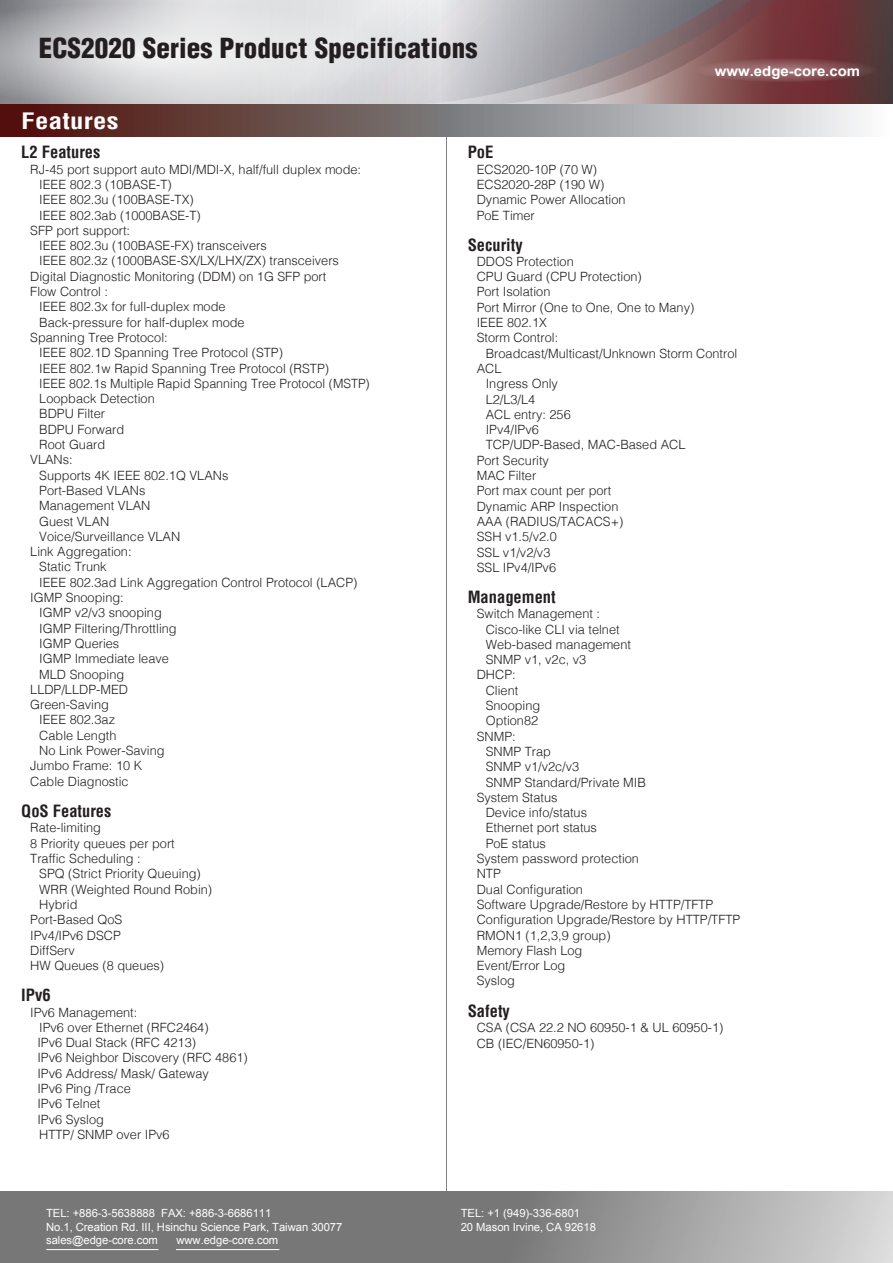
<style>
.page{position:relative;width:893px;height:1263px;background:#fff}
.page>*{position:absolute;margin:0;border:0;box-sizing:border-box;transform-origin:0 0}
.t1{font:900 condensed 27px "Helvetica";letter-spacing:.005em;color:#231f20}
.t2{font:700 condensed 22.05px "Helvetica";letter-spacing:.01em;color:#fff;scale:1.22 1}
.t3{font:700 condensed 16.5px "Helvetica";color:#231f20}
.t4{font:700 14.1px "Arial";color:#fff;scale:1.06 1}
.t5{font:300 12.75px/15.3px "Helvetica";color:#231f20}
.t6{font:11.25px/13.5px "Arial";letter-spacing:-.005em;color:#fff}
</style>
<div class="page">
<hr style="left:446px;top:123px;width:1px;height:1068px;background:#808180">
<div style="left:0;top:1191px;width:893px;height:72px;background:#787777"></div>
<svg style="left:541px;top:1191px;width:352px;height:72px;background:#adacac"></svg>
<hr style="left:176px;top:1249px;width:103px;height:1px;background:#fff">
<svg style="left:0;top:0;width:403px;height:105px;background:#d3d3d5"></svg>
<svg style="left:409px;top:0;width:81px;height:105px;background:#d6d6d9"></svg>
<svg style="left:490px;top:0;width:403px;height:105px;background:#8b7276"></svg>
<svg style="left:695px;top:58px;width:182px;height:24px;background:#8a595b"></svg>
<svg style="left:0;top:105px;width:862px;height:31px;background:#8a7978"></svg>
<svg style="left:46px;top:1249px;width:148px;height:2px"></svg>
<h1 class="t1" style="left:39px;top:31px;width:440px">ECS2020 Series Product Specifications</h1>
<p class="t4" style="left:715px;top:61px;width:139px">www.edge-core.com</p>
<h2 class="t2" style="left:21px;top:107px;width:82px">Features</h2>
<p class="t3" style="left:21px;top:141px;width:81px">L2 Features</p>
<p class="t5" style="left:30px;top:161px;width:332px">RJ-45 port support auto MDI/MDI-X, half/full duplex mode:</p>
<p class="t5" style="left:39px;top:176px;width:134px">IEEE 802.3 (10BASE-T)</p>
<p class="t5" style="left:39px;top:191px;width:156px">IEEE 802.3u (100BASE-TX)</p>
<p class="t5" style="left:39px;top:207px;width:163px">IEEE 802.3ab (1000BASE-T)</p>
<p class="t5" style="left:30px;top:222px;width:101px">SFP port support:</p>
<p class="t5" style="left:39px;top:237px;width:229px">IEEE 802.3u (100BASE-FX) transceivers</p>
<p class="t5" style="left:39px;top:253px;width:301px">IEEE 802.3z (1000BASE-SX/LX/LHX/ZX) transceivers</p>
<p class="t5" style="left:30px;top:268px;width:298px">Digital Diagnostic Monitoring (DDM) on 1G SFP port</p>
<p class="t5" style="left:30px;top:283px;width:79px">Flow Control :</p>
<p class="t5" style="left:39px;top:299px;width:188px">IEEE 802.3x for full-duplex mode</p>
<p class="t5" style="left:39px;top:314px;width:207px">Back-pressure for half-duplex mode</p>
<p class="t5" style="left:30px;top:329px;width:139px">Spanning Tree Protocol:</p>
<p class="t5" style="left:39px;top:344px;width:245px">IEEE 802.1D Spanning Tree Protocol (STP)</p>
<p class="t5" style="left:39px;top:360px;width:291px">IEEE 802.1w Rapid Spanning Tree Protocol (RSTP)</p>
<p class="t5" style="left:39px;top:375px;width:332px">IEEE 802.1s Multiple Rapid Spanning Tree Protocol (MSTP)</p>
<p class="t5" style="left:39px;top:390px;width:117px">Loopback Detection</p>
<p class="t5" style="left:39px;top:406px;width:67px">BDPU Filter</p>
<p class="t5" style="left:39px;top:421px;width:87px">BDPU Forward</p>
<p class="t5" style="left:39px;top:436px;width:67px">Root Guard</p>
<p class="t5" style="left:30px;top:452px;width:44px">VLANs:</p>
<p class="t5" style="left:39px;top:467px;width:191px">Supports 4K IEEE 802.1Q VLANs</p>
<p class="t5" style="left:39px;top:482px;width:108px">Port-Based VLANs</p>
<p class="t5" style="left:39px;top:497px;width:113px">Management VLAN</p>
<p class="t5" style="left:39px;top:513px;width:72px">Guest VLAN</p>
<p class="t5" style="left:39px;top:528px;width:143px">Voice/Surveillance VLAN</p>
<p class="t5" style="left:30px;top:543px;width:103px">Link Aggregation:</p>
<p class="t5" style="left:39px;top:559px;width:69px">Static Trunk</p>
<p class="t5" style="left:39px;top:574px;width:320px">IEEE 802.3ad Link Aggregation Control Protocol (LACP)</p>
<p class="t5" style="left:30px;top:589px;width:95px">IGMP Snooping:</p>
<p class="t5" style="left:39px;top:605px;width:124px">IGMP v2/v3 snooping</p>
<p class="t5" style="left:39px;top:620px;width:139px">IGMP Filtering/Throttling</p>
<p class="t5" style="left:39px;top:635px;width:82px">IGMP Queries</p>
<p class="t5" style="left:39px;top:650px;width:131px">IGMP Immediate leave</p>
<p class="t5" style="left:39px;top:666px;width:87px">MLD Snooping</p>
<p class="t5" style="left:30px;top:681px;width:99px">LLDP/LLDP-MED</p>
<p class="t5" style="left:30px;top:696px;width:80px">Green-Saving</p>
<p class="t5" style="left:39px;top:712px;width:77px">IEEE 802.3az</p>
<p class="t5" style="left:39px;top:727px;width:79px">Cable Length</p>
<p class="t5" style="left:39px;top:742px;width:127px">No Link Power-Saving</p>
<p class="t5" style="left:30px;top:758px;width:113px">Jumbo Frame: 10 K</p>
<p class="t5" style="left:30px;top:773px;width:100px">Cable Diagnostic</p>
<p class="t3" style="left:21px;top:800px;width:92px">QoS Features</p>
<p class="t5" style="left:30px;top:820px;width:146px">Rate-limiting<br>8 Priority queues per port<br>Traffic Scheduling :</p>
<p class="t5" style="left:39px;top:866px;width:163px">SPQ (Strict Priority Queuing)</p>
<p class="t5" style="left:39px;top:881px;width:174px">WRR (Weighted Round Robin)</p>
<p class="t5" style="left:39px;top:896px;width:40px">Hybrid</p>
<p class="t5" style="left:30px;top:911px;width:94px">Port-Based QoS</p>
<p class="t5" style="left:30px;top:927px;width:92px">IPv4/IPv6 DSCP</p>
<p class="t5" style="left:30px;top:942px;width:46px">DiffServ</p>
<p class="t5" style="left:30px;top:957px;width:135px">HW Queues (8 queues)</p>
<p class="t3" style="left:21px;top:984px;width:31px">IPv6</p>
<p class="t5" style="left:37px;top:1004px;width:212px;text-indent:-7px">IPv6 Management:<br>IPv6 over Ethernet (RFC2464)<br>IPv6 Dual Stack (RFC 4213)<br>IPv6 Neighbor Discovery (RFC 4861)<br>IPv6 Address/ Mask/ Gateway<br>IPv6 Ping /Trace<br>IPv6 Telnet<br>IPv6 Syslog<br>HTTP/ SNMP over IPv6</p>
<p class="t6" style="left:46px;top:1207px;width:298px">TEL: +886-3-5638888 FAX: +886-3-6686111<br>No.1, Creation Rd. III, Hsinchu Science Park, Taiwan 30077 sales@edge-core.com</p>
<p class="t6" style="left:176px;top:1234px;width:103px">www.edge-core.com</p>
<p class="t3" style="left:468px;top:141px;width:27px">PoE</p>
<p class="t5" style="left:477px;top:161px;width:150px">ECS2020-10P (70 W)<br>ECS2020-28P (190 W)<br>Dynamic Power Allocation<br>PoE Timer</p>
<p class="t3" style="left:468px;top:234px;width:56px">Security</p>
<p class="t5" style="left:477px;top:253px;width:219px">DDOS Protection<br>CPU Guard (CPU Protection)<br>Port Isolation<br>Port Mirror (One to One, One to Many)<br>IEEE 802.1X<br>Storm Control:</p>
<p class="t5" style="left:486px;top:345px;width:253px">Broadcast/Multicast/Unknown Storm Control</p>
<p class="t5" style="left:477px;top:360px;width:26px">ACL</p>
<p class="t5" style="left:486px;top:375px;width:74px">Ingress Only</p>
<p class="t5" style="left:486px;top:391px;width:51px">L2/L3/L4</p>
<p class="t5" style="left:486px;top:406px;width:87px">ACL entry: 256</p>
<p class="t5" style="left:486px;top:421px;width:55px">IPv4/IPv6</p>
<p class="t5" style="left:486px;top:437px;width:201px">TCP/UDP-Based, MAC-Based ACL</p>
<p class="t5" style="left:477px;top:452px;width:74px">Port Security</p>
<p class="t5" style="left:477px;top:467px;width:61px">MAC Filter</p>
<p class="t5" style="left:477px;top:483px;width:136px">Port max count per port</p>
<p class="t5" style="left:477px;top:498px;width:143px">Dynamic ARP Inspection</p>
<p class="t5" style="left:477px;top:513px;width:148px">AAA (RADIUS/TACACS+)</p>
<p class="t5" style="left:477px;top:528px;width:82px">SSH v1.5/v2.0</p>
<p class="t5" style="left:477px;top:544px;width:75px">SSL v1/v2/v3</p>
<p class="t5" style="left:477px;top:559px;width:81px">SSL IPv4/IPv6</p>
<p class="t3" style="left:468px;top:586px;width:90px">Management</p>
<p class="t5" style="left:477px;top:605px;width:125px">Switch Management :</p>
<p class="t5" style="left:486px;top:621px;width:135px">Cisco-like CLI via telnet</p>
<p class="t5" style="left:486px;top:636px;width:147px">Web-based management</p>
<p class="t5" style="left:486px;top:651px;width:102px">SNMP v1, v2c, v3</p>
<p class="t5" style="left:477px;top:667px;width:40px">DHCP:</p>
<p class="t5" style="left:486px;top:682px;width:34px">Client</p>
<p class="t5" style="left:486px;top:697px;width:56px">Snooping</p>
<p class="t5" style="left:486px;top:713px;width:54px">Option82</p>
<p class="t5" style="left:477px;top:728px;width:40px">SNMP:</p>
<p class="t5" style="left:486px;top:743px;width:67px">SNMP Trap</p>
<p class="t5" style="left:486px;top:758px;width:95px">SNMP v1/v2c/v3</p>
<p class="t5" style="left:486px;top:774px;width:162px">SNMP Standard/Private MIB</p>
<p class="t5" style="left:477px;top:789px;width:82px">System Status</p>
<p class="t5" style="left:486px;top:804px;width:103px">Device info/status</p>
<p class="t5" style="left:486px;top:820px;width:113px">Ethernet port status</p>
<p class="t5" style="left:486px;top:835px;width:62px">PoE status</p>
<p class="t5" style="left:477px;top:850px;width:164px">System password protection</p>
<p class="t5" style="left:477px;top:866px;width:26px">NTP</p>
<p class="t5" style="left:477px;top:881px;width:108px">Dual Configuration</p>
<p class="t5" style="left:477px;top:896px;width:238px">Software Upgrade/Restore by HTTP/TFTP</p>
<p class="t5" style="left:477px;top:911px;width:265px">Configuration Upgrade/Restore by HTTP/TFTP</p>
<p class="t5" style="left:477px;top:927px;width:135px">RMON1 (1,2,3,9 group)</p>
<p class="t5" style="left:477px;top:942px;width:107px">Memory Flash Log</p>
<p class="t5" style="left:477px;top:957px;width:90px">Event/Error Log</p>
<p class="t5" style="left:477px;top:973px;width:40px">Syslog</p>
<p class="t3" style="left:468px;top:1000px;width:44px">Safety</p>
<p class="t5" style="left:477px;top:1019px;width:248px">CSA (CSA 22.2 NO 60950-1 &amp; UL 60950-1)<br>CB (IEC/EN60950-1)</p>
<p class="t6" style="left:461px;top:1207px;width:137px">TEL: +1 (949)-336-6801<br>20 Mason Irvine, CA 92618</p>
</div>
